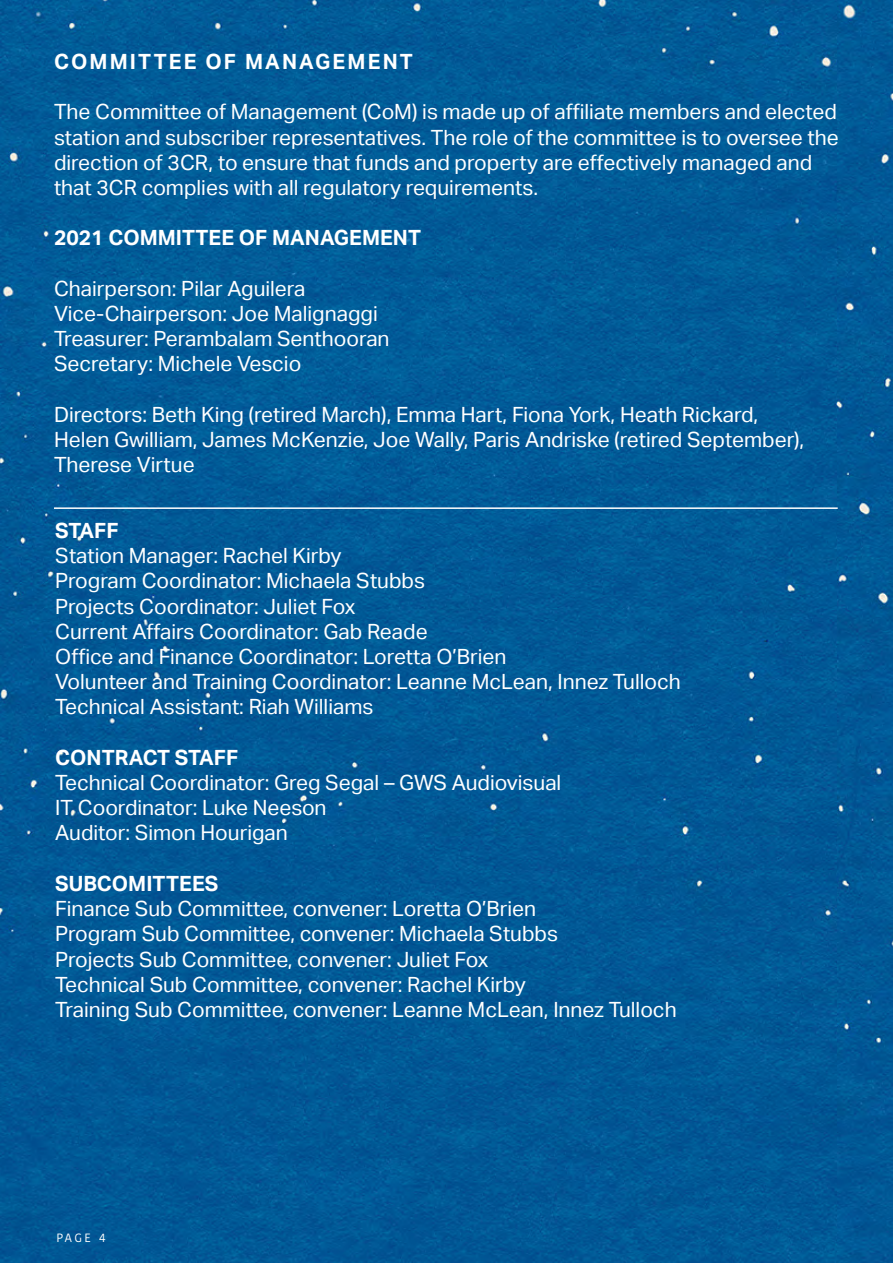
<style>
.page{position:relative;width:893px;height:1263px;background:#fff}
.page>*{position:absolute;margin:0;border:0;box-sizing:border-box;transform-origin:0 0}
.t1{font:21px/25.2px "Aktiv Grotesk";color:#fff}
.t2{font:700 21px "Aktiv Grotesk";color:#fff}
.t3{font:700 21px "Aktiv Grotesk";letter-spacing:.1em;color:#fff}
.t4{font:12px "Kohinoor Bangla";color:#fff}
</style>
<div class="page">
<img style="left:0;top:0;width:893px;height:1263px">
<hr style="left:54px;top:507px;width:784px;height:2px;background:#fff">
<p class="t3" style="left:54px;top:49px;width:360px">COMMITTEE OF MANAGEMENT</p>
<p class="t1" style="left:54px;top:100px;width:786px">The Committee of Management (CoM) is made up of affiliate members and elected station and subscriber representatives. The role of the committee is to oversee the direction of 3CR, to ensure that funds and property are effectively managed and that 3CR complies with all regulatory requirements.</p>
<p class="t2" style="left:54px;top:226px;width:369px">2021 COMMITTEE OF MANAGEMENT</p>
<p class="t1" style="left:54px;top:276px;width:253px">Chairperson: Pilar Aguilera</p>
<p class="t1" style="left:54px;top:301px;width:325px">Vice-Chairperson: Joe Malignaggi</p>
<p class="t1" style="left:54px;top:326px;width:337px">Treasurer: Perambalam Senthooran</p>
<p class="t1" style="left:54px;top:352px;width:249px">Secretary: Michele Vescio</p>
<p class="t1" style="left:54px;top:402px;width:706px">Directors: Beth King (retired March), Emma Hart, Fiona York, Heath Rickard,</p>
<p class="t1" style="left:54px;top:427px;width:752px">Helen Gwilliam, James McKenzie, Joe Wally, Paris Andriske (retired September),<br>Therese Virtue</p>
<p class="t2" style="left:55px;top:518px;width:65px">STAFF</p>
<p class="t1" style="left:55px;top:543px;width:288px">Station Manager: Rachel Kirby</p>
<p class="t1" style="left:55px;top:569px;width:371px">Program Coordinator: Michaela Stubbs</p>
<p class="t1" style="left:55px;top:594px;width:302px">Projects Coordinator: Juliet Fox</p>
<p class="t1" style="left:55px;top:619px;width:374px">Current Affairs Coordinator: Gab Reade</p>
<p class="t1" style="left:55px;top:644px;width:453px">Office and Finance Coordinator: Loretta O’Brien</p>
<p class="t1" style="left:55px;top:669px;width:627px">Volunteer and Training Coordinator: Leanne McLean, Innez Tulloch</p>
<p class="t1" style="left:55px;top:695px;width:320px">Technical Assistant: Riah Williams</p>
<p class="t2" style="left:55px;top:745px;width:185px">CONTRACT STAFF</p>
<p class="t1" style="left:55px;top:770px;width:508px">Technical Coordinator: Greg Segal – GWS Audiovisual</p>
<p class="t1" style="left:55px;top:795px;width:273px">IT Coordinator: Luke Neeson</p>
<p class="t1" style="left:55px;top:821px;width:234px">Auditor: Simon Hourigan</p>
<p class="t2" style="left:55px;top:871px;width:165px">SUBCOMITTEES</p>
<p class="t1" style="left:55px;top:896px;width:482px">Finance Sub Committee, convener: Loretta O’Brien</p>
<p class="t1" style="left:55px;top:921px;width:504px">Program Sub Committee, convener: Michaela Stubbs</p>
<p class="t1" style="left:55px;top:947px;width:435px">Projects Sub Committee, convener: Juliet Fox</p>
<p class="t1" style="left:55px;top:972px;width:472px">Technical Sub Committee, convener: Rachel Kirby</p>
<p class="t1" style="left:55px;top:997px;width:623px">Training Sub Committee, convener: Leanne McLean, Innez Tulloch</p>
<p class="t4" style="left:57px;top:1228px;width:50px">PAGE 4</p>
</div>
